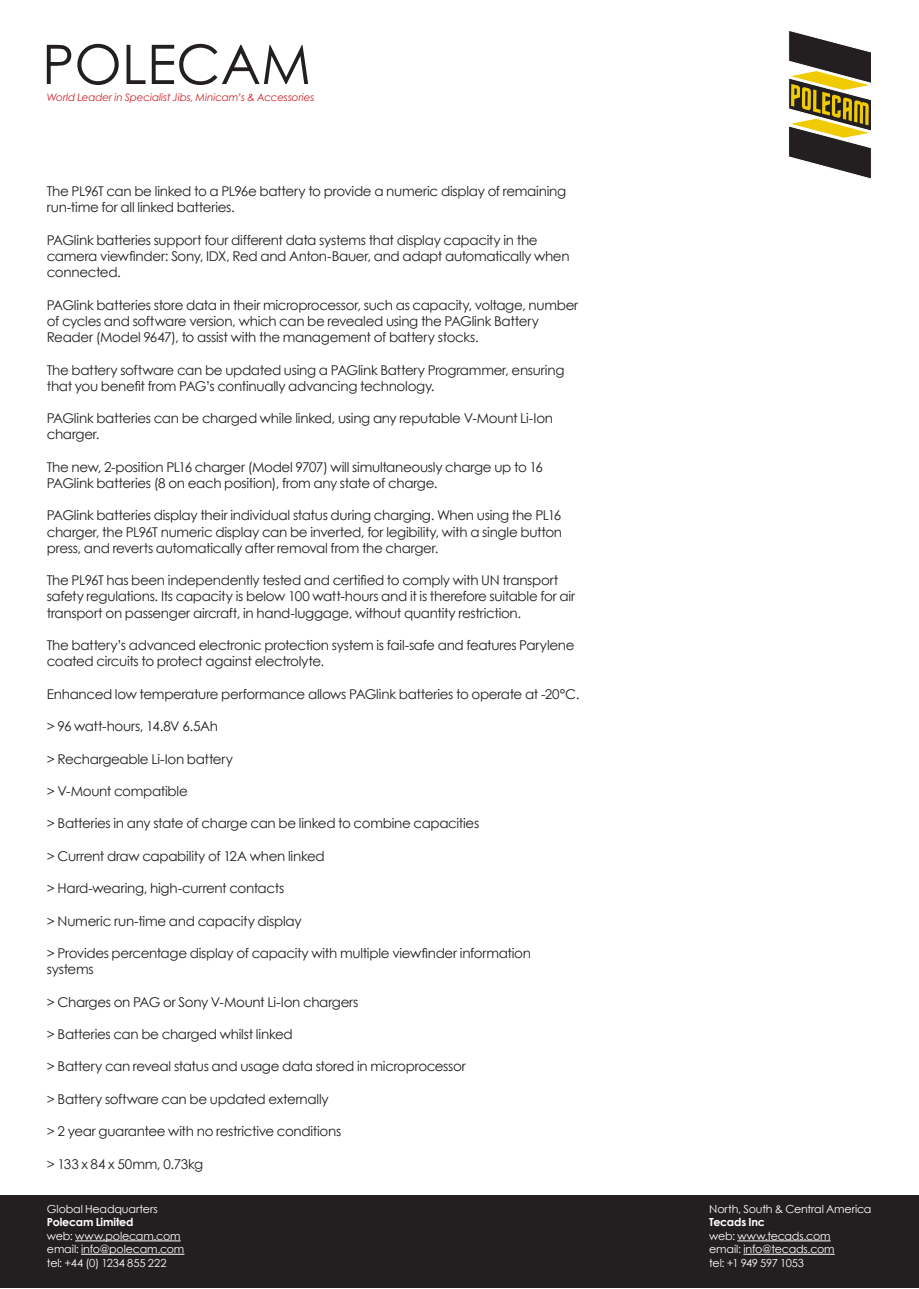
<style>
.page{position:relative;width:919px;height:1289px;background:#fff}
.page>*{position:absolute;margin:0;border:0;box-sizing:border-box;transform-origin:0 0}
.t1{font:13.5px/16.2px "Century Gothic";letter-spacing:-.025em;color:#231f20}
.t2{font:11.1px/13.4px "Century Gothic";letter-spacing:-.015em;color:#fff}
.t3{font:700 11.1px "Century Gothic";letter-spacing:-.015em;color:#fff}
.t4{font:italic 10.5px "Century Gothic";letter-spacing:-.01em;color:#d1232a}
</style>
<div class="page">
<div style="left:0;top:1194px;width:918px;height:93px;background:#231f20"></div>
<hr style="left:737px;top:1240px;width:93px;height:1px;background:#fff">
<hr style="left:743px;top:1253px;width:91px;height:1px;background:#fff">
<hr style="left:75px;top:1240px;width:106px;height:1px;background:#fff">
<hr style="left:81px;top:1253px;width:103px;height:1px;background:#fff">
<svg style="left:47px;top:44px;width:261px;height:41px"></svg>
<svg style="left:788px;top:30px;width:83px;height:149px"></svg>
<p class="t4" style="left:47px;top:91px;width:269px">World Leader in Specialist Jibs, Minicam’s &amp; Accessories</p>
<p class="t1" style="left:47px;top:183px;width:521px">The PL96T can be linked to a PL96e battery to provide a numeric display of remaining run-time for all linked batteries.</p>
<p class="t1" style="left:47px;top:232px;width:524px">PAGlink batteries support four different data systems that display capacity in the camera viewfinder: Sony, IDX, Red and Anton-Bauer, and adapt automatically when connected.</p>
<p class="t1" style="left:47px;top:296px;width:533px">PAGlink batteries store data in their microprocessor, such as capacity, voltage, number of cycles and software version, which can be revealed using the PAGlink Battery<br>Reader (Model 9647), to assist with the management of battery stocks.</p>
<p class="t1" style="left:47px;top:361px;width:519px">The battery software can be updated using a PAGlink Battery Programmer, ensuring that you benefit from PAG’s continually advancing technology.</p>
<p class="t1" style="left:47px;top:410px;width:508px">PAGlink batteries can be charged while linked, using any reputable V-Mount Li-Ion charger.</p>
<p class="t1" style="left:47px;top:458px;width:497px">The new, 2-position PL16 charger (Model 9707) will simultaneously charge up to 16<br>PAGlink batteries (8 on each position), from any state of charge.</p>
<p class="t1" style="left:47px;top:507px;width:517px;text-align:justify">PAGlink batteries display their individual status during charging. When using the PL16 charger, the PL96T numeric display can be inverted, for legibility, with a single button press, and reverts automatically after removal from the charger.</p>
<p class="t1" style="left:47px;top:572px;width:530px">The PL96T has been independently tested and certified to comply with UN transport safety regulations. Its capacity is below 100 watt-hours and it is therefore suitable for air transport on passenger aircraft, in hand-luggage, without quantity restriction.</p>
<p class="t1" style="left:47px;top:637px;width:529px">The battery’s advanced electronic protection system is fail-safe and features Parylene coated circuits to protect against electrolyte.</p>
<p class="t1" style="left:47px;top:685px;width:534px">Enhanced low temperature performance allows PAGlink batteries to operate at -20°C.</p>
<p class="t1" style="left:47px;top:718px;width:173px">&gt; 96 watt-hours, 14.8V 6.5Ah</p>
<p class="t1" style="left:47px;top:750px;width:188px">&gt; Rechargeable Li-Ion battery</p>
<p class="t1" style="left:47px;top:782px;width:142px">&gt; V-Mount compatible</p>
<p class="t1" style="left:47px;top:815px;width:434px">&gt; Batteries in any state of charge can be linked to combine capacities</p>
<p class="t1" style="left:47px;top:847px;width:279px">&gt; Current draw capability of 12A when linked</p>
<p class="t1" style="left:47px;top:880px;width:239px">&gt; Hard-wearing, high-current contacts</p>
<p class="t1" style="left:47px;top:912px;width:256px">&gt; Numeric run-time and capacity display</p>
<p class="t1" style="left:47px;top:944px;width:486px">&gt; Provides percentage display of capacity with multiple viewfinder information systems</p>
<p class="t1" style="left:47px;top:993px;width:313px">&gt; Charges on PAG or Sony V-Mount Li-Ion chargers</p>
<p class="t1" style="left:47px;top:1025px;width:247px">&gt; Batteries can be charged whilst linked</p>
<p class="t1" style="left:47px;top:1058px;width:420px">&gt; Battery can reveal status and usage data stored in microprocessor</p>
<p class="t1" style="left:47px;top:1090px;width:283px">&gt; Battery software can be updated externally</p>
<p class="t1" style="left:47px;top:1123px;width:296px">&gt; 2 year guarantee with no restrictive conditions</p>
<p class="t1" style="left:47px;top:1155px;width:158px">&gt; 133 x 84 x 50mm, 0.73kg</p>
<p class="t2" style="left:47px;top:1202px;width:112px">Global Headquarters</p>
<p class="t3" style="left:47px;top:1215px;width:88px">Polecam Limited</p>
<p class="t2" style="left:47px;top:1228px;width:139px">web: www.polecam.com email: info@polecam.com tel: +44 (0) 1234 855 222</p>
<p class="t2" style="left:709px;top:1202px;width:164px">North, South &amp; Central America</p>
<p class="t3" style="left:709px;top:1215px;width:57px">Tecads Inc</p>
<p class="t2" style="left:709px;top:1228px;width:127px">web: www.tecads.com email: info@tecads.com tel: +1 949 597 1053</p>
</div>
